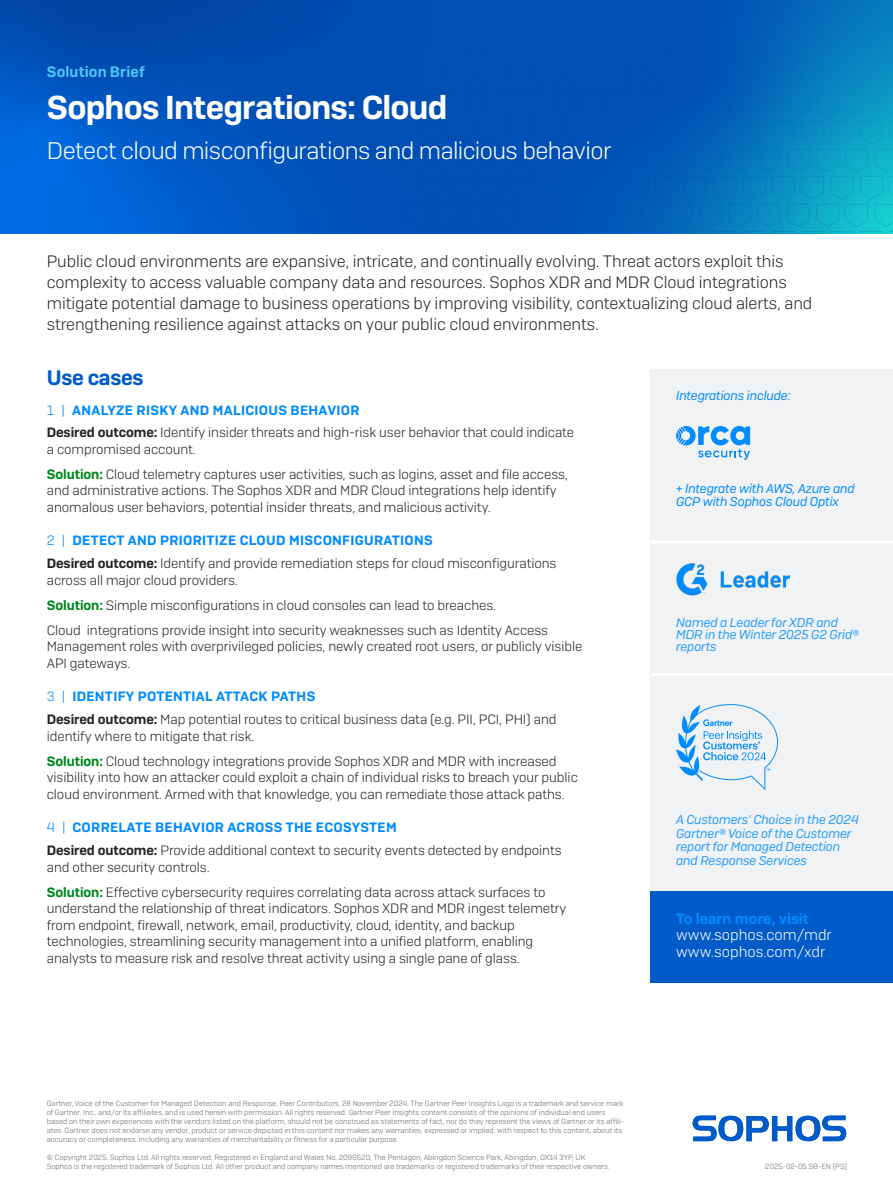
<style>
.page{position:relative;width:893px;height:1191px;background:#fff}
.page>*{position:absolute;margin:0;border:0;box-sizing:border-box;transform-origin:0 0}
.Title_-_Product_Name{font:600 33px "Sophos Sans";letter-spacing:-.025em;color:#fff}
.SubTitle{font:300 24px "Sophos Sans";letter-spacing:-.025em;color:#fff}
.Use_Cases_-_Blue_HDL{font:600 21px "Sophos Sans";letter-spacing:-.015em;color:#005bc8}
.Intro_Copy{font:300 16.5px/21px "Sophos Sans";letter-spacing:-.005em;color:#242527}
.CTA_Heading{font:300 15px/16.5px "Sophos Sans";color:#fff}
.Solution_Brief_-_Top{font:600 15px "Sophos Sans";letter-spacing:.005em;color:#50c3fc}
.Body_Copy{font:300 13.5px/16.5px "Sophos Sans";letter-spacing:-.005em;color:#242527}
.Use_Cases_-_SubHDL{font:600 13.5px "Sophos Sans";letter-spacing:.025em;color:#008bff}
.t1{font:italic 12.75px/13.5px "Sophos Sans";letter-spacing:-.01em;color:#269cff}
.t2{font:italic 12.75px/13.5px "Sophos Sans";letter-spacing:-.01em;color:#008bff}
.Signature{font:300 7.5px/9px "Sophos Sans";color:#696a6b}
.s1{font-weight:300}
.s2{font-weight:600}
.s3{font-weight:600;color:#00851d}
.s4{font-weight:600;color:#008bff}
</style>
<div class="page">
<svg style="left:0;top:0;width:893px;height:234px;background:#015cbb"></svg>
<svg style="left:407px;top:0;width:486px;height:30px;background:#0157b6"></svg>
<div style="left:651px;top:889px;width:242px;height:93px;background:#005bc8"></div>
<div style="left:651px;top:540px;width:242px;height:162px;background:#f0f2f4"></div>
<div style="left:651px;top:369px;width:242px;height:175px;background:#f0f2f4"></div>
<svg style="left:693px;top:1115px;width:153px;height:26px"></svg>
<hr style="left:651px;top:540px;width:242px;height:3px;background:#fff">
<div style="left:651px;top:703px;width:242px;height:187px;background:#f0f2f4"></div>
<hr style="left:651px;top:673px;width:242px;height:3px;background:#fff">
<svg style="left:676px;top:426px;width:74px;height:34px"></svg>
<img style="left:676px;top:563px;width:115px;height:33px">
<svg style="left:676px;top:704px;width:102px;height:85px"></svg>
<p class="Solution_Brief_-_Top" style="left:47px;top:63px;width:100px">Solution Brief</p>
<p class="Title_-_Product_Name" style="left:47px;top:87px;width:402px">Sophos Integrations: Cloud</p>
<p class="SubTitle" style="left:47px;top:136px;width:566px">Detect cloud misconfigurations and malicious behavior</p>
<p class="Intro_Copy" style="left:47px;top:251px;width:767px">Public cloud environments are expansive, intricate, and continually evolving. Threat actors exploit this complexity to access valuable company data and resources. Sophos XDR and MDR Cloud integrations mitigate potential damage to business operations by improving visibility, contextualizing cloud alerts, and strengthening resilience against attacks on your public cloud environments.</p>
<p class="Use_Cases_-_Blue_HDL" style="left:47px;top:365px;width:98px">Use cases</p>
<p class="Use_Cases_-_SubHDL" style="left:47px;top:401px;width:314px"><span class="s1">1 |</span> ANALYZE RISKY AND MALICIOUS BEHAVIOR</p>
<p class="Body_Copy" style="left:47px;top:424px;width:529px"><span class="s2">Desired outcome:</span> Identify insider threats and high-risk user behavior that could indicate a compromised account.</p>
<p class="Body_Copy" style="left:47px;top:466px;width:523px"><span class="s3">Solution:</span> Cloud telemetry captures user activities, such as logins, asset and file access, and administrative actions. The Sophos XDR and MDR Cloud integrations help identify anomalous user behaviors, potential insider threats, and malicious activity.</p>
<p class="Use_Cases_-_SubHDL" style="left:47px;top:532px;width:388px"><span class="s1">2 |</span> DETECT AND PRIORITIZE CLOUD MISCONFIGURATIONS</p>
<p class="Body_Copy" style="left:47px;top:555px;width:511px"><span class="s2">Desired outcome:</span> Identify and provide remediation steps for cloud misconfigurations across all major cloud providers.</p>
<p class="Body_Copy" style="left:47px;top:596px;width:451px"><span class="s3">Solution:</span> Simple misconfigurations in cloud consoles can lead to breaches.</p>
<p class="Body_Copy" style="left:47px;top:621px;width:537px">Cloud integrations provide insight into security weaknesses such as Identity Access<br>Management roles with overprivileged policies, newly created root users, or publicly visible<br>API gateways.</p>
<p class="Use_Cases_-_SubHDL" style="left:47px;top:688px;width:270px"><span class="s1">3 |</span> IDENTIFY POTENTIAL ATTACK PATHS</p>
<p class="Body_Copy" style="left:47px;top:711px;width:511px"><span class="s2">Desired outcome:</span> Map potential routes to critical business data (e.g. PII, PCI, PHI) and identify where to mitigate that risk.</p>
<p class="Body_Copy" style="left:47px;top:752px;width:533px"><span class="s3">Solution:</span> Cloud technology integrations provide Sophos XDR and MDR with increased visibility into how an attacker could exploit a chain of individual risks to breach your public cloud environment. Armed with that knowledge, you can remediate those attack paths.</p>
<p class="Use_Cases_-_SubHDL" style="left:47px;top:819px;width:351px"><span class="s1">4 |</span> CORRELATE BEHAVIOR ACROSS THE ECOSYSTEM</p>
<p class="Body_Copy" style="left:47px;top:842px;width:516px"><span class="s2">Desired outcome:</span> Provide additional context to security events detected by endpoints and other security controls.</p>
<p class="Body_Copy" style="left:47px;top:883px;width:521px"><span class="s3">Solution:</span> Effective cybersecurity requires correlating data across attack surfaces to understand the relationship of threat indicators. Sophos XDR and MDR ingest telemetry from endpoint, firewall, network, email, productivity, cloud, identity, and backup technologies, streamlining security management into a unified platform, enabling analysts to measure risk and resolve threat activity using a single pane of glass.</p>
<p class="t2" style="left:676px;top:389px;width:116px">Integrations include:</p>
<p class="t2" style="left:676px;top:481px;width:180px">+ Integrate with AWS, Azure and<br>GCP with Sophos Cloud Optix</p>
<p class="t1" style="left:676px;top:616px;width:184px;line-height:12px">Named a Leader for XDR and<br>MDR in the Winter 2025 G2 Grid®️ reports</p>
<p class="t1" style="left:676px;top:812px;width:184px">A Customers’ Choice in the 2024<br>Gartner® Voice of the Customer report for Managed Detection and Response Services</p>
<p class="CTA_Heading" style="left:676px;top:910px;width:157px"><span class="s4">To learn more, visit </span>www.sophos.com/mdr www.sophos.com/xdr</p>
<p class="Signature" style="left:47px;top:1099px;width:579px">Gartner, Voice of the Customer for Managed Detection and Response, Peer Contributors, 28 November 2024. The Gartner Peer Insights Logo is a trademark and service mark of Gartner, Inc., and/or its affiliates, and is used herein with permission. All rights reserved. Gartner Peer Insights content consists of the opinions of individual end users based on their own experiences with the vendors listed on the platform, should not be construed as statements of fact, nor do they represent the views of Gartner or its affili&shy;ates. Gartner does not endorse any vendor, product or service depicted in this content nor makes any warranties, expressed or implied, with respect to this content, about its accuracy or completeness, including any warranties of merchantability or fitness for a particular purpose.</p>
<p class="Signature" style="left:47px;top:1153px;width:564px">© Copyright 2025. Sophos Ltd. All rights reserved. Registered in England and Wales No. 2096520, The Pentagon, Abingdon Science Park, Abingdon, OX14 3YP, UK<br>Sophos is the registered trademark of Sophos Ltd. All other product and company names mentioned are trademarks or registered trademarks of their respective owners.</p>
<p class="Signature" style="left:765px;top:1162px;width:84px">2025-02-05 SB-EN (PS)</p>
</div>
